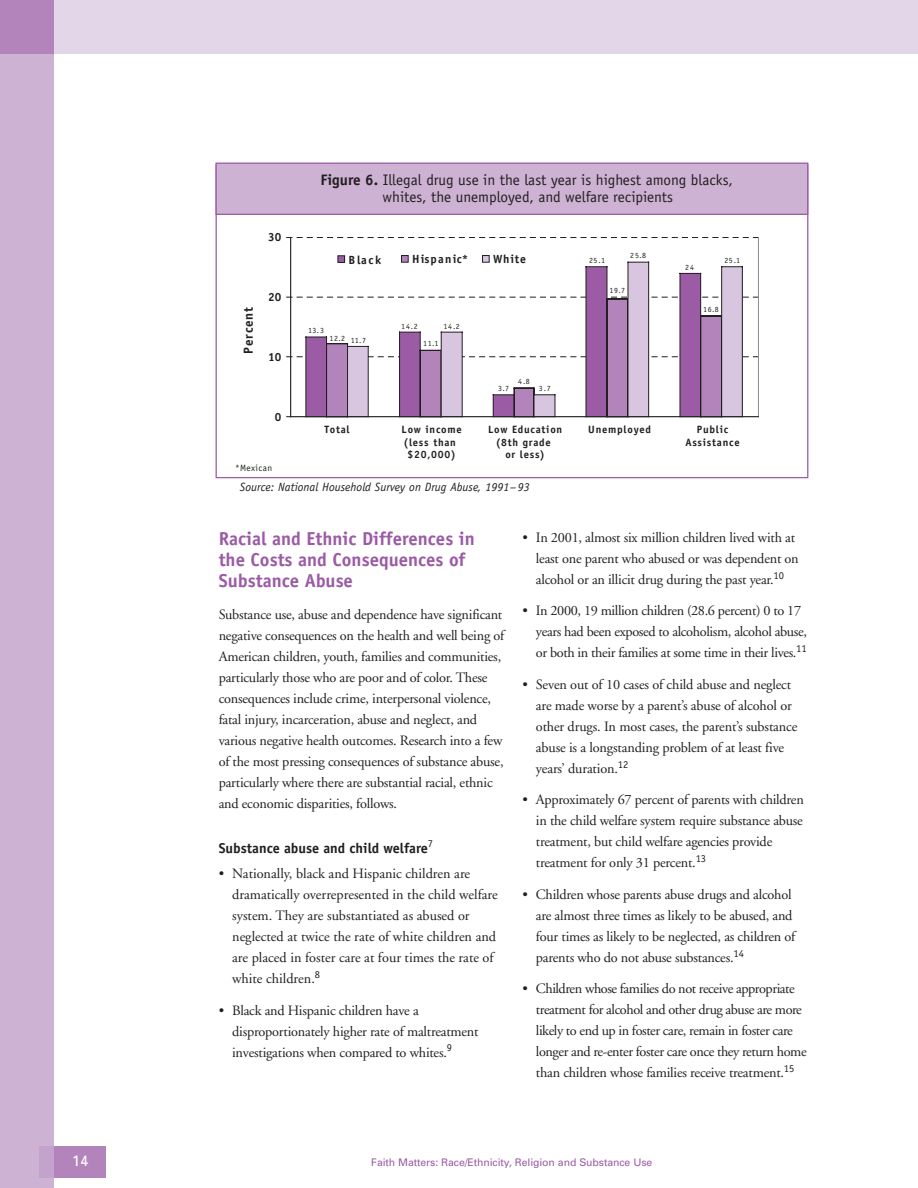
<style>
.page{position:relative;width:918px;height:1188px;background:#fff}
.page>*{position:absolute;margin:0;border:0;box-sizing:border-box;transform-origin:0 0}
.t1{font:700 18.75px/21px "Officina Sans";color:#9b5ba5}
.t2{font:15.15px/17.1px "Officina Sans";color:#231f20;text-align:center}
.t3{font:15px "Univers";color:#fff}
.t4{font:14.25px/21px "Adobe Garamond";letter-spacing:-.015em;color:#231f20}
.t5{font:700 14.25px "Officina Sans";color:#231f20}
.t6{font:700 13.05px "Officina Sans";letter-spacing:.06em;color:#231f20}
.t7{font:italic 12px "Officina Sans";color:#231f20}
.t8{font:700 11.85px "Officina Sans";letter-spacing:.065em;color:#231f20}
.t9{font:700 11.85px "Officina Sans";letter-spacing:.09em;color:#231f20}
.t10{font:700 10.65px/12.5px "Officina Sans";letter-spacing:.07em;color:#231f20;text-align:center}
.t11{font:10.5px "Univers";letter-spacing:-.01em;color:#9b5ba5}
.t12{font:9.15px "Officina Sans";letter-spacing:.04em;color:#231f20}
.t13{font:7.95px "Officina Sans";letter-spacing:.06em;color:#231f20}
.s1{font-weight:700}
</style>
<div class="page">
<div style="left:0;top:0;width:54px;height:1188px;background:#cdb2d4"></div>
<div style="left:39px;top:1146px;width:67px;height:32px;background:#b284bb"></div>
<div style="left:39px;top:1146px;width:15px;height:32px;background:#c3a2cb"></div>
<div style="left:0;top:0;width:918px;height:54px;background:#e4d6e9"></div>
<div style="left:0;top:0;width:54px;height:54px;background:#b284bb"></div>
<hr style="left:758px;top:238px;width:1px;height:179px;background:#878f96">
<div style="left:586px;top:267px;width:21px;height:150px;background:#9b5ba5"></div>
<svg style="left:586px;top:266px;width:21px;height:1px"></svg>
<hr style="left:607px;top:267px;width:1px;height:150px;background:#231f20">
<hr style="left:586px;top:267px;width:1px;height:150px;background:#231f20">
<div style="left:680px;top:273px;width:21px;height:144px;background:#9b5ba5"></div>
<svg style="left:681px;top:273px;width:19px;height:1px"></svg>
<hr style="left:700px;top:273px;width:1px;height:144px;background:#231f20">
<hr style="left:680px;top:273px;width:1px;height:144px;background:#231f20">
<div style="left:628px;top:262px;width:21px;height:155px;background:#d8c5df"></div>
<svg style="left:629px;top:262px;width:19px;height:1px"></svg>
<hr style="left:648px;top:262px;width:1px;height:155px;background:#231f20">
<hr style="left:628px;top:262px;width:1px;height:155px;background:#231f20">
<div style="left:722px;top:267px;width:20px;height:150px;background:#d8c5df"></div>
<svg style="left:722px;top:266px;width:20px;height:1px"></svg>
<hr style="left:742px;top:267px;width:1px;height:150px;background:#231f20">
<hr style="left:721px;top:267px;width:1px;height:150px;background:#231f20">
<hr style="left:290px;top:238px;width:1px;height:179px;background:#231f20">
<svg style="left:287px;top:297px;width:471px;height:121px"></svg>
<svg style="left:287px;top:237px;width:471px;height:1px"></svg>
<hr style="left:291px;top:416px;width:467px;height:1px;background:#231f20">
<div style="left:216px;top:163px;width:592px;height:51px;background:#cdb2d4"></div>
<div style="left:216px;top:163px;width:592px;height:52px;border:1px solid #9b5ba5"></div>
<div style="left:338px;top:256px;width:7px;height:6px;background:#9b5ba5"></div>
<div style="left:337px;top:255px;width:8px;height:8px;border:1px solid #231f20"></div>
<svg style="left:403px;top:257px;width:4px;height:4px"></svg>
<div style="left:401px;top:255px;width:8px;height:8px;border:1px solid #231f20"></div>
<svg style="left:484px;top:257px;width:4px;height:4px"></svg>
<div style="left:482px;top:255px;width:8px;height:8px;border:1px solid #231f20"></div>
<p class="t8" style="left:268px;top:233px;width:15px">30</p>
<p class="t6" style="left:243px;top:354px;width:48px;rotate:-90deg">Percent</p>
<p class="t8" style="left:268px;top:293px;width:15px">20</p>
<p class="t8" style="left:268px;top:353px;width:15px">10</p>
<p class="t8" style="left:275px;top:412px;width:8px">0</p>
<p class="t2" style="left:320px;top:173px;width:414px"><span class="s1">Figure 6.</span> Illegal drug use in the last year is highest among blacks, whites, the unemployed, and welfare recipients</p>
<p class="t8" style="left:349px;top:255px;width:34px">Black</p>
<p class="t9" style="left:412px;top:255px;width:58px">Hispanic*</p>
<p class="t8" style="left:493px;top:255px;width:34px">White</p>
<p class="t13" style="left:308px;top:328px;width:17px">13.3</p>
<p class="t13" style="left:330px;top:335px;width:17px">12.2</p>
<p class="t13" style="left:351px;top:337px;width:17px">11.7</p>
<p class="t13" style="left:401px;top:324px;width:18px">14.2</p>
<p class="t13" style="left:443px;top:324px;width:18px">14.2</p>
<p class="t13" style="left:423px;top:341px;width:17px">11.1</p>
<p class="t13" style="left:498px;top:385px;width:13px">3.7</p>
<p class="t13" style="left:518px;top:379px;width:13px">4.8</p>
<p class="t13" style="left:539px;top:385px;width:14px">3.7</p>
<p class="t13" style="left:589px;top:257px;width:17px">25.1</p>
<p class="t13" style="left:630px;top:253px;width:17px">25.8</p>
<p class="t13" style="left:610px;top:288px;width:17px">19.7</p>
<p class="t13" style="left:685px;top:264px;width:10px">24</p>
<p class="t13" style="left:725px;top:257px;width:17px">25.1</p>
<p class="t13" style="left:703px;top:306px;width:17px">16.8</p>
<p class="t10" style="left:324px;top:424px;width:27px">Total</p>
<p class="t10" style="left:402px;top:424px;width:62px">Low income (less than $20,000)</p>
<p class="t10" style="left:488px;top:424px;width:76px">Low Education (8th grade<br>or less)</p>
<p class="t10" style="left:588px;top:424px;width:64px">Unemployed</p>
<p class="t10" style="left:685px;top:424px;width:56px">Public<br>Assistance</p>
<p class="t7" style="left:240px;top:483px;width:291px">Source: National Household Survey on Drug Abuse, 1991–93</p>
<p class="t12" style="left:235px;top:465px;width:39px">*Mexican</p>
<h1 class="t1" style="left:219px;top:530px;width:258px">Racial and Ethnic Differences in the Costs and Consequences of<br>Substance Abuse</h1>
<p class="t4" style="left:219px;top:605px;width:287px">Substance use, abuse and dependence have significant negative consequences on the health and well being of American children, youth, families and communities, particularly those who are poor and of color. These consequences include crime, interpersonal violence, fatal injury, incarceration, abuse and neglect, and various negative health outcomes. Research into a few of the most pressing consequences of substance abuse, particularly where there are substantial racial, ethnic and economic disparities, follows.</p>
<p class="t5" style="left:219px;top:843px;width:216px">Substance abuse and child welfare<sup>7</sup></p>
<p class="t4" style="left:232px;top:864px;width:267px;text-indent:-14px">• Nationally, black and Hispanic children are dramatically overrepresented in the child welfare system. They are substantiated as abused or neglected at twice the rate of white children and are placed in foster care at four times the rate of white children.<sup>8</sup></p>
<p class="t4" style="left:232px;top:1001px;width:248px;text-indent:-14px">• Black and Hispanic children have a disproportionately higher rate of maltreatment investigations when compared to whites.<sup>9</sup></p>
<p class="t4" style="left:536px;top:528px;width:264px;text-indent:-14px">• In 2001, almost six million children lived with at least one parent who abused or was dependent on alcohol or an illicit drug during the past year.<sup>10</sup></p>
<p class="t4" style="left:536px;top:601px;width:272px;text-indent:-14px">• In 2000, 19 million children (28.6 percent) 0 to 17 years had been exposed to alcoholism, alcohol abuse, or both in their families at some time in their lives.<sup>11</sup></p>
<p class="t4" style="left:536px;top:675px;width:263px;text-indent:-14px">• Seven out of 10 cases of child abuse and neglect are made worse by a parent’s abuse of alcohol or other drugs. In most cases, the parent’s substance abuse is a longstanding problem of at least five years’ duration.<sup>12</sup></p>
<p class="t4" style="left:536px;top:790px;width:269px;text-indent:-14px">• Approximately 67 percent of parents with children in the child welfare system require substance abuse treatment, but child welfare agencies provide treatment for only 31 percent.<sup>13</sup></p>
<p class="t4" style="left:536px;top:885px;width:261px;text-indent:-14px">• Children whose parents abuse drugs and alcohol are almost three times as likely to be abused, and four times as likely to be neglected, as children of parents who do not abuse substances.<sup>14</sup></p>
<p class="t4" style="left:536px;top:979px;width:272px;text-indent:-14px">• Children whose families do not receive appropriate treatment for alcohol and other drug abuse are more likely to end up in foster care, remain in foster care longer and re-enter foster care once they return home than children whose families receive treatment.<sup>15</sup></p>
<p class="t3" style="left:72px;top:1156px;width:18px">14</p>
<p class="t11" style="left:371px;top:1159px;width:283px">Faith Matters: Race/Ethnicity, Religion and Substance Use</p>
</div>
